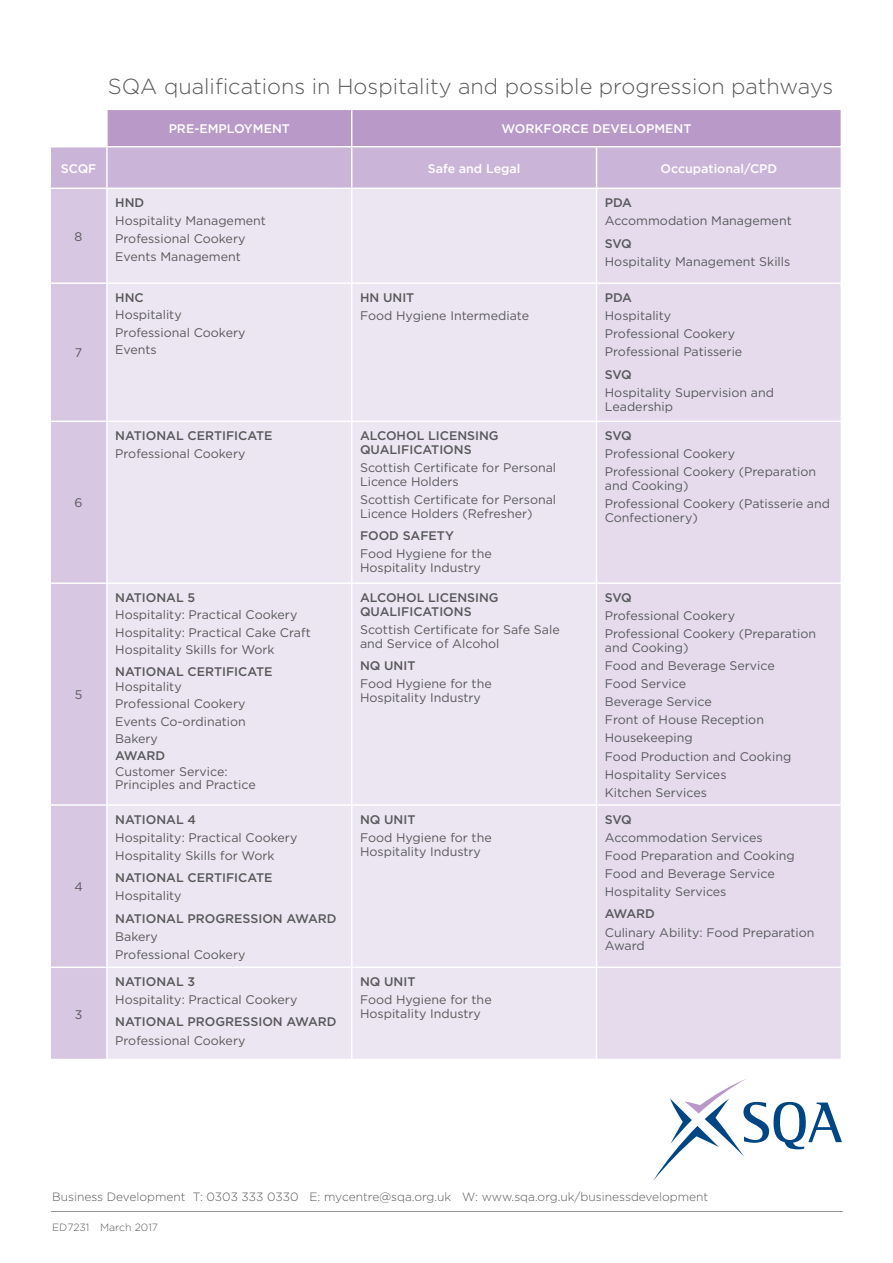
<style>
.page{position:relative;width:893px;height:1263px;background:#fff}
.page>*{position:absolute;margin:0;border:0;box-sizing:border-box;transform-origin:0 0}
.t1{font:300 21.75px "Gotham";color:#58595b}
.t2{font:12.45px/18.1px "Gotham";color:#58595b}
.t3{font:500 12.45px "Gotham";color:#58595b}
.t4{font:500 12.45px "Gotham";color:#fff}
.t5{font:300 12px "Gotham";color:#58595b}
.t6{font:300 10.5px "Gotham";color:#58595b}
</style>
<div class="page">
<svg style="left:51px;top:110px;width:790px;height:78px;background:#c4abd2"></svg>
<div style="left:51px;top:189px;width:55px;height:870px;background:#d7c7e2"></div>
<div style="left:108px;top:189px;width:488px;height:870px;background:#ece6f2"></div>
<div style="left:597px;top:189px;width:244px;height:870px;background:#e5dbed"></div>
<hr style="left:106px;top:110px;width:2px;height:36px;background:#fff">
<hr style="left:351px;top:110px;width:1px;height:36px;background:#fff">
<hr style="left:50px;top:146px;width:57px;height:1px;background:#fff">
<hr style="left:107px;top:146px;width:245px;height:1px;background:#fff">
<hr style="left:106px;top:147px;width:2px;height:41px;background:#fff">
<hr style="left:352px;top:146px;width:244px;height:1px;background:#fff">
<hr style="left:351px;top:147px;width:1px;height:41px;background:#fff">
<hr style="left:596px;top:146px;width:246px;height:1px;background:#fff">
<hr style="left:596px;top:147px;width:1px;height:41px;background:#fff">
<hr style="left:351px;top:189px;width:1px;height:93px;background:#fff">
<hr style="left:50px;top:282px;width:57px;height:2px;background:#fff">
<hr style="left:107px;top:282px;width:245px;height:2px;background:#fff">
<hr style="left:352px;top:282px;width:244px;height:2px;background:#fff">
<hr style="left:351px;top:284px;width:1px;height:137px;background:#fff">
<hr style="left:596px;top:282px;width:246px;height:2px;background:#fff">
<hr style="left:50px;top:421px;width:57px;height:1px;background:#fff">
<hr style="left:107px;top:421px;width:245px;height:1px;background:#fff">
<hr style="left:352px;top:421px;width:244px;height:1px;background:#fff">
<hr style="left:351px;top:422px;width:1px;height:160px;background:#fff">
<hr style="left:596px;top:421px;width:246px;height:1px;background:#fff">
<hr style="left:50px;top:582px;width:57px;height:2px;background:#fff">
<hr style="left:107px;top:582px;width:245px;height:2px;background:#fff">
<hr style="left:352px;top:582px;width:244px;height:2px;background:#fff">
<hr style="left:351px;top:584px;width:1px;height:220px;background:#fff">
<hr style="left:596px;top:582px;width:246px;height:2px;background:#fff">
<hr style="left:50px;top:804px;width:57px;height:2px;background:#fff">
<hr style="left:107px;top:804px;width:245px;height:2px;background:#fff">
<hr style="left:352px;top:804px;width:244px;height:2px;background:#fff">
<hr style="left:351px;top:806px;width:1px;height:160px;background:#fff">
<hr style="left:596px;top:804px;width:246px;height:2px;background:#fff">
<hr style="left:50px;top:966px;width:57px;height:2px;background:#fff">
<hr style="left:107px;top:966px;width:245px;height:2px;background:#fff">
<hr style="left:352px;top:966px;width:244px;height:2px;background:#fff">
<hr style="left:351px;top:968px;width:1px;height:91px;background:#fff">
<hr style="left:596px;top:966px;width:246px;height:2px;background:#fff">
<hr style="left:51px;top:1211px;width:792px;height:1px;background:#939598">
<svg style="left:653px;top:1079px;width:189px;height:102px"></svg>
<h1 class="t1" style="left:108px;top:75px;width:727px">SQA qualifications in Hospitality and possible progression pathways</h1>
<p class="t4" style="left:169px;top:122px;width:123px">PRE-EMPLOYMENT</p>
<p class="t4" style="left:501px;top:122px;width:192px">WORKFORCE DEVELOPMENT</p>
<p class="t4" style="left:61px;top:161px;width:37px">SCQF</p>
<p class="t4" style="left:428px;top:161px;width:94px">SAFE AND LEGAL</p>
<p class="t4" style="left:661px;top:161px;width:118px">OCCUPATIONAL/CPD</p>
<p class="t2" style="left:75px;top:227px;width:9px">8</p>
<p class="t2" style="left:75px;top:344px;width:9px">7</p>
<p class="t2" style="left:75px;top:494px;width:10px">6</p>
<p class="t2" style="left:75px;top:686px;width:9px">5</p>
<p class="t2" style="left:74px;top:878px;width:10px">4</p>
<p class="t2" style="left:75px;top:1005px;width:9px">3</p>
<p class="t3" style="left:115px;top:196px;width:31px">HND</p>
<p class="t2" style="left:115px;top:211px;width:152px">Hospitality Management<br>Professional Cookery<br>Events Management</p>
<p class="t3" style="left:115px;top:290px;width:30px">HNC</p>
<p class="t2" style="left:115px;top:306px;width:132px;line-height:17.4px">Hospitality<br>Professional Cookery<br>Events</p>
<p class="t3" style="left:360px;top:290px;width:53px">HN UNIT</p>
<p class="t2" style="left:360px;top:306px;width:171px">Food Hygiene Intermediate</p>
<p class="t3" style="left:115px;top:428px;width:41px">NATIONAL</p>
<p class="t3" style="left:188px;top:428px;width:19px">CERT</p>
<p class="t3" style="left:222px;top:428px;width:26px">IFICATE</p>
<p class="t2" style="left:115px;top:444px;width:132px">Professional Cookery</p>
<p class="t3" style="left:115px;top:590px;width:41px">NATIONAL</p>
<p class="t3" style="left:188px;top:590px;width:9px">5</p>
<p class="t2" style="left:115px;top:606px;width:197px;line-height:17.4px">Hospitality: Practical Cookery<br>Hospitality: Practical Cake Craft<br>Hospitality Skills for Work</p>
<p class="t3" style="left:115px;top:664px;width:41px">NATIONAL</p>
<p class="t3" style="left:188px;top:664px;width:19px">CERT</p>
<p class="t3" style="left:222px;top:664px;width:26px">IFICATE</p>
<p class="t2" style="left:115px;top:678px;width:132px;line-height:17.4px">Hospitality<br>Professional Cookery<br>Events Co-ordination<br>Bakery</p>
<p class="t3" style="left:115px;top:749px;width:20px">AWARD</p>
<p class="t2" style="left:115px;top:764px;width:142px;line-height:13.2px">Customer Service:<br>Principles and Practice</p>
<p class="t3" style="left:115px;top:812px;width:41px">NATIONAL</p>
<p class="t3" style="left:188px;top:812px;width:10px">4</p>
<p class="t2" style="left:115px;top:828px;width:184px">Hospitality: Practical Cookery<br>Hospitality Skills for Work</p>
<p class="t3" style="left:115px;top:871px;width:41px">NATIONAL</p>
<p class="t3" style="left:188px;top:871px;width:19px">CERT</p>
<p class="t3" style="left:222px;top:871px;width:26px">IFICATE</p>
<p class="t2" style="left:115px;top:887px;width:68px">Hospitality</p>
<p class="t3" style="left:115px;top:911px;width:41px">NATIONAL</p>
<p class="t3" style="left:188px;top:911px;width:47px">PROGRESS</p>
<p class="t3" style="left:258px;top:911px;width:48px">ION AWARD</p>
<p class="t2" style="left:115px;top:927px;width:132px">Bakery<br>Professional Cookery</p>
<p class="t3" style="left:115px;top:974px;width:41px">NATIONAL</p>
<p class="t3" style="left:188px;top:974px;width:9px">3</p>
<p class="t2" style="left:115px;top:990px;width:184px">Hospitality: Practical Cookery</p>
<p class="t3" style="left:115px;top:1015px;width:41px">NATIONAL</p>
<p class="t3" style="left:188px;top:1015px;width:47px">PROGRESS</p>
<p class="t3" style="left:258px;top:1015px;width:48px">ION AWARD</p>
<p class="t2" style="left:115px;top:1031px;width:132px">Professional Cookery</p>
<p class="t3" style="left:360px;top:428px;width:20px">ALCOHOL</p>
<p class="t3" style="left:428px;top:428px;width:22px">LICENS</p>
<p class="t3" style="left:475px;top:428px;width:25px">ING</p>
<p class="t3" style="left:360px;top:442px;width:20px">QUAL</p>
<p class="t3" style="left:397px;top:442px;width:26px">IFICAT</p>
<p class="t3" style="left:439px;top:442px;width:14px">IONS</p>
<p class="t2" style="left:360px;top:460px;width:198px;line-height:14px">Scottish Certificate for Personal<br>Licence Holders</p>
<p class="t2" style="left:360px;top:492px;width:198px;line-height:14px">Scottish Certificate for Personal<br>Licence Holders (Refresher)</p>
<p class="t3" style="left:360px;top:529px;width:19px">FOOD</p>
<p class="t3" style="left:403px;top:529px;width:18px">SAFETY</p>
<p class="t2" style="left:360px;top:547px;width:133px;line-height:14px">Food Hygiene for the<br>Hospitality Industry</p>
<p class="t3" style="left:360px;top:590px;width:20px">ALCOHOL</p>
<p class="t3" style="left:428px;top:590px;width:22px">LICENS</p>
<p class="t3" style="left:475px;top:590px;width:25px">ING</p>
<p class="t3" style="left:360px;top:604px;width:20px">QUAL</p>
<p class="t3" style="left:397px;top:604px;width:26px">IFICAT</p>
<p class="t3" style="left:439px;top:604px;width:14px">IONS</p>
<p class="t2" style="left:360px;top:622px;width:201px;line-height:14px">Scottish Certificate for Safe Sale and Service of Alcohol</p>
<p class="t3" style="left:360px;top:659px;width:54px">NQ UNIT</p>
<p class="t2" style="left:360px;top:677px;width:133px;line-height:14px">Food Hygiene for the<br>Hospitality Industry</p>
<p class="t3" style="left:360px;top:812px;width:54px">NQ UNIT</p>
<p class="t2" style="left:360px;top:830px;width:133px;line-height:14px">Food Hygiene for the<br>Hospitality Industry</p>
<p class="t3" style="left:360px;top:974px;width:54px">NQ UNIT</p>
<p class="t2" style="left:360px;top:992px;width:133px;line-height:14px">Food Hygiene for the<br>Hospitality Industry</p>
<p class="t3" style="left:605px;top:196px;width:29px">PDA</p>
<p class="t2" style="left:605px;top:211px;width:188px">Accommodation Management</p>
<p class="t3" style="left:605px;top:236px;width:28px">SVQ</p>
<p class="t2" style="left:605px;top:252px;width:187px">Hospitality Management Skills</p>
<p class="t3" style="left:605px;top:290px;width:29px">PDA</p>
<p class="t2" style="left:605px;top:306px;width:139px">Hospitality<br>Professional Cookery<br>Professional Patisserie</p>
<p class="t3" style="left:605px;top:367px;width:28px">SVQ</p>
<p class="t2" style="left:605px;top:385px;width:171px;line-height:14px">Hospitality Supervision and<br>Leadership</p>
<p class="t3" style="left:605px;top:429px;width:28px">SVQ</p>
<p class="t2" style="left:605px;top:444px;width:213px">Professional Cookery<br>Professional Cookery (Preparation</p>
<p class="t2" style="left:605px;top:476px;width:227px">and Cooking)<br>Professional Cookery (Patisserie and</p>
<p class="t2" style="left:605px;top:508px;width:94px">Confectionery)</p>
<p class="t3" style="left:605px;top:590px;width:28px">SVQ</p>
<p class="t2" style="left:605px;top:606px;width:213px">Professional Cookery<br>Professional Cookery (Preparation</p>
<p class="t2" style="left:605px;top:638px;width:188px">and Cooking)<br>Food and Beverage Service<br>Food Service<br>Beverage Service<br>Front of House Reception<br>Housekeeping<br>Food Production and Cooking<br>Hospitality Services<br>Kitchen Services</p>
<p class="t3" style="left:605px;top:812px;width:28px">SVQ</p>
<p class="t2" style="left:605px;top:828px;width:192px">Accommodation Services<br>Food Preparation and Cooking<br>Food and Beverage Service<br>Hospitality Services</p>
<p class="t3" style="left:605px;top:907px;width:20px">AWARD</p>
<p class="t2" style="left:605px;top:925px;width:211px;line-height:14px">Culinary Ability: Food Preparation<br>Award</p>
<p class="t5" style="left:52px;top:1190px;width:658px">Business Development T: 0303 333 0330 E: mycentre@sqa.org.uk W: www.sqa.org.uk/businessdevelopment</p>
<p class="t6" style="left:52px;top:1221px;width:107px">ED7231 March 2017</p>
</div>
